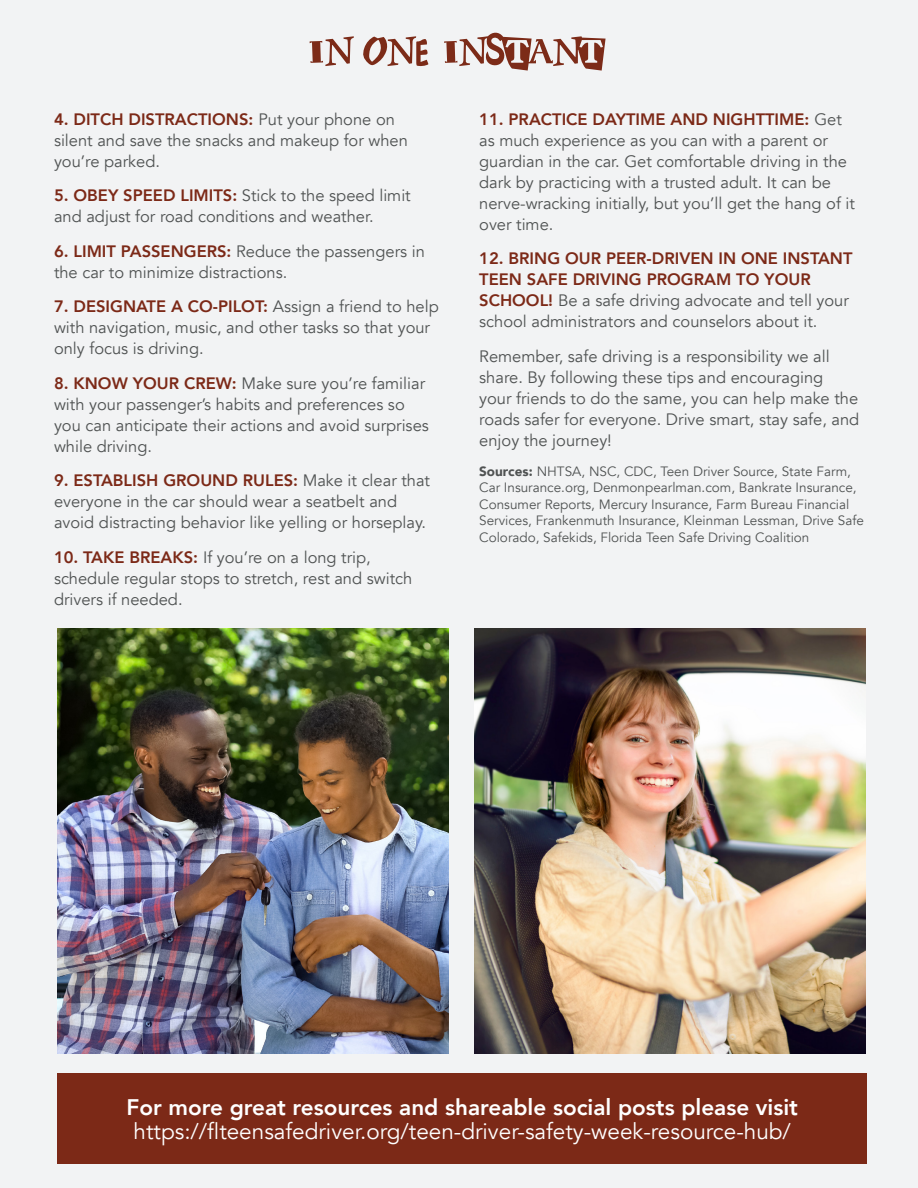
<style>
.page{position:relative;width:918px;height:1188px;background:#f2f3f4}
.page>*{position:absolute;margin:0;border:0;box-sizing:border-box;transform-origin:0 0}
.t1{font:22.5px/24px "Avenir";color:#fff;text-align:center}
.t2{font:16.5px/21px "Avenir";color:#505353}
.t3{font:13.5px/16.5px "Avenir";color:#505353}
.s1{font-weight:800;color:#7c2917}
.s2{font-weight:900}
.s3{font-weight:800}
</style>
<div class="page">
<svg style="left:310px;top:36px;width:44px;height:30px"></svg>
<svg style="left:363px;top:36px;width:65px;height:31px"></svg>
<svg style="left:444px;top:32px;width:162px;height:39px"></svg>
<img style="left:474px;top:629px;width:392px;height:425px">
<img style="left:57px;top:629px;width:392px;height:425px">
<div style="left:57px;top:1074px;width:810px;height:90px;background:#7c2917"></div>
<p class="t2" style="left:54px;top:109px;width:355px"><span class="s1">4. DITCH DISTRACTIONS:</span> Put your phone on silent and save the snacks and makeup for when you’re parked.</p>
<p class="t2" style="left:54px;top:185px;width:358px"><span class="s1">5. OBEY SPEED LIMITS:</span> Stick to the speed limit and adjust for road conditions and weather.</p>
<p class="t2" style="left:54px;top:241px;width:372px"><span class="s1">6. LIMIT PASSENGERS:</span> Reduce the passengers in the car to minimize distractions.</p>
<p class="t2" style="left:54px;top:296px;width:386px"><span class="s1">7. DESIGNATE A CO-PILOT:</span> Assign a friend to help with navigation, music, and other tasks so that your only focus is driving.</p>
<p class="t2" style="left:54px;top:373px;width:376px"><span class="s1">8. KNOW YOUR CREW:</span> Make sure you’re familiar with your passenger’s habits and preferences so you can anticipate their actions and avoid surprises while driving.</p>
<p class="t2" style="left:54px;top:470px;width:378px"><span class="s1">9. ESTABLISH GROUND RULES:</span> Make it clear that everyone in the car should wear a seatbelt and avoid distracting behavior like yelling or horseplay.</p>
<p class="t2" style="left:54px;top:547px;width:360px"><span class="s1">10. TAKE BREAKS:</span> If you’re on a long trip, schedule regular stops to stretch, rest and switch drivers if needed.</p>
<p class="t2" style="left:479px;top:109px;width:377px"><span class="s1">11. PRACTICE DAYTIME AND NIGHTTIME:</span> Get as much experience as you can with a parent or guardian in the car. Get comfortable driving in the dark by practicing with a trusted adult. It can be nerve-wracking initially, but you’ll get the hang of it over time.</p>
<p class="t2" style="left:479px;top:248px;width:375px"><span class="s1">12. BRING OUR PEER-DRIVEN IN ONE INSTANT TEEN SAFE DRIVING PROGRAM TO YOUR SCHOOL!</span> Be a safe driving advocate and tell your school administrators and counselors about it.</p>
<p class="t2" style="left:479px;top:346px;width:382px">Remember, safe driving is a responsibility we all share. By following these tips and encouraging your friends to do the same, you can help make the roads safer for everyone. Drive smart, stay safe, and enjoy the journey!</p>
<p class="t3" style="left:479px;top:463px;width:386px"><span class="s2">Sources:</span> NHTSA, NSC, CDC, Teen Driver Source, State Farm, Car Insurance.org, Denmonpearlman.com, Bankrate Insurance, Consumer Reports, Mercury Insurance, Farm Bureau Financial Services, Frankenmuth Insurance, Kleinman Lessman, Drive Safe Colorado, Safekids, Florida Teen Safe Driving Coalition</p>
<p class="t1" style="left:126px;top:1096px;width:673px"><span class="s3">For more great resources and shareable social posts please visit </span>https://flteensafedriver.org/teen-driver-safety-week-resource-hub/</p>
</div>
